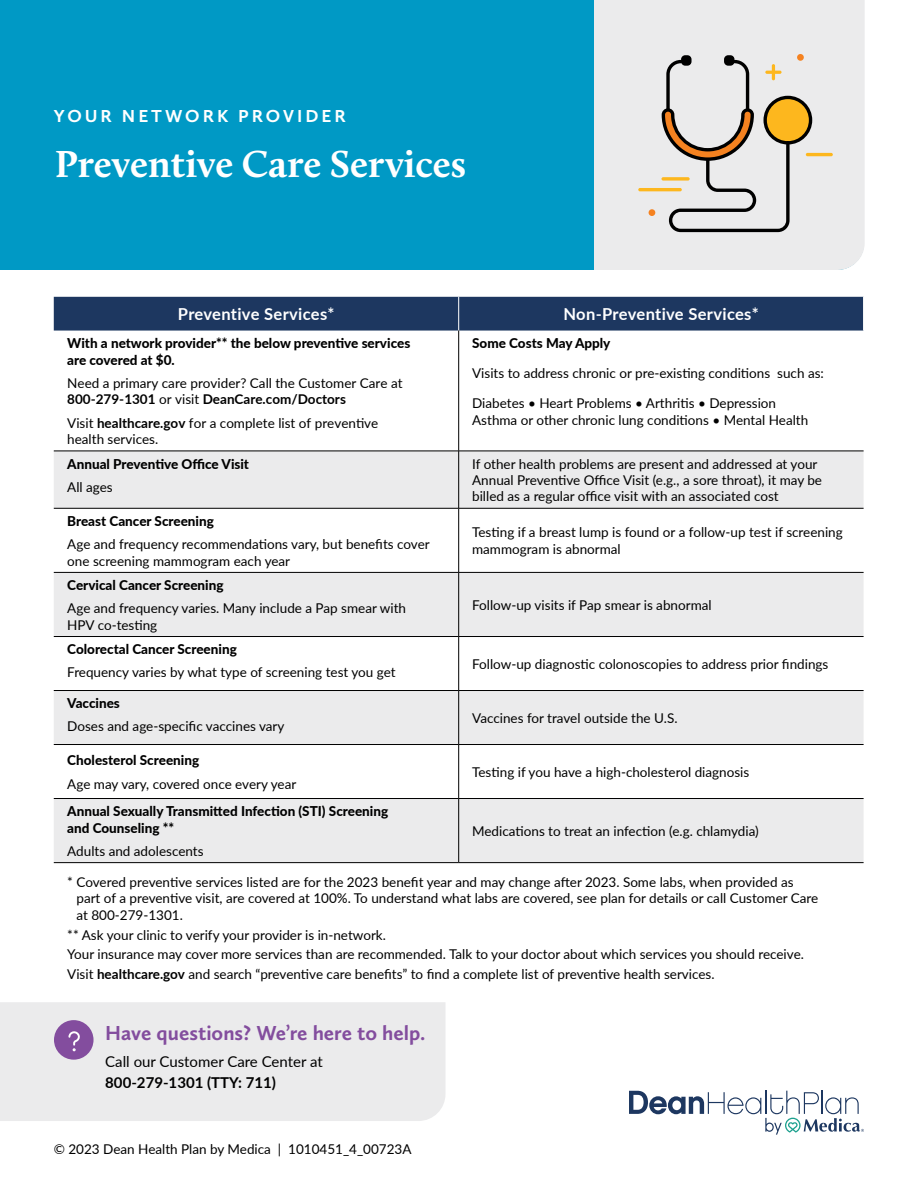
<style>
.page{position:relative;width:918px;height:1188px;background:#fff}
.page>*{position:absolute;margin:0;border:0;box-sizing:border-box;transform-origin:0 0}
.t1{font:700 39px "Calluna";color:#fff}
.t2{font:700 21px "Calluna Sans";color:#834d9e}
.t3{font:700 18px "Calluna Sans";letter-spacing:.165em;color:#fff}
.t4{font:700 16.5px "Lato";letter-spacing:.02em;color:#fff}
.t5{font:15px "Lato";color:#000}
.t6{font:700 15px "Lato";color:#000}
.t7{font:13.5px/16.5px "Lato";color:#000}
.t8{font:800 13.5px/16.5px "Lato";color:#000}
.s1{font-weight:700}
</style>
<div class="page">
<div style="left:0;top:0;width:594px;height:270px;background:#0099c5"></div>
<div style="left:0;top:1002px;width:446px;height:119px;background:#ebebec"></div>
<div style="left:54px;top:297px;width:809px;height:34px;background:#1d3760"></div>
<svg style="left:54px;top:452px;width:810px;height:410px;fill:#ebebec"></svg>
<hr style="left:458px;top:297px;width:1px;height:34px;background:#fff">
<hr style="left:458px;top:331px;width:1px;height:120px;background:#000">
<hr style="left:54px;top:451px;width:405px;height:1px;background:#000">
<hr style="left:459px;top:451px;width:405px;height:1px;background:#000">
<hr style="left:458px;top:451px;width:1px;height:57px;background:#000">
<hr style="left:54px;top:508px;width:405px;height:1px;background:#000">
<hr style="left:459px;top:508px;width:405px;height:1px;background:#000">
<hr style="left:458px;top:508px;width:1px;height:64px;background:#000">
<hr style="left:54px;top:572px;width:405px;height:1px;background:#000">
<hr style="left:459px;top:572px;width:405px;height:1px;background:#000">
<hr style="left:458px;top:573px;width:1px;height:63px;background:#000">
<hr style="left:54px;top:636px;width:405px;height:1px;background:#000">
<hr style="left:459px;top:636px;width:405px;height:1px;background:#000">
<hr style="left:458px;top:637px;width:1px;height:53px;background:#000">
<hr style="left:54px;top:690px;width:405px;height:1px;background:#000">
<hr style="left:459px;top:690px;width:405px;height:1px;background:#000">
<hr style="left:458px;top:691px;width:1px;height:53px;background:#000">
<hr style="left:54px;top:744px;width:405px;height:1px;background:#000">
<hr style="left:459px;top:744px;width:405px;height:1px;background:#000">
<hr style="left:458px;top:745px;width:1px;height:53px;background:#000">
<hr style="left:54px;top:798px;width:405px;height:1px;background:#000">
<hr style="left:459px;top:798px;width:405px;height:1px;background:#000">
<hr style="left:458px;top:799px;width:1px;height:63px;background:#000">
<hr style="left:54px;top:862px;width:405px;height:1px;background:#000">
<hr style="left:459px;top:862px;width:405px;height:1px;background:#000">
<div style="left:594px;top:0;width:271px;height:270px;background:#ebebec"></div>
<div style="left:681px;top:55px;width:11px;height:11px;background:#000;border-radius:4px"></div>
<div style="left:724px;top:55px;width:10px;height:11px;background:#000;border-radius:4px"></div>
<div style="left:797px;top:54px;width:7px;height:7px;background:#f58220;border-radius:50%"></div>
<div style="left:649px;top:209px;width:6px;height:7px;background:#f58220;border-radius:50%"></div>
<svg style="left:662px;top:60px;width:150px;height:172px;background:#ccc5ba"></svg>
<hr style="left:806px;top:153px;width:27px;height:3px;background:#fdb71e;border-radius:2px">
<hr style="left:638px;top:188px;width:44px;height:3px;background:#fdb71e;border-radius:2px">
<svg style="left:661px;top:177px;width:29px;height:4px"></svg>
<svg style="left:629px;top:1091px;width:235px;height:44px"></svg>
<div style="left:54px;top:1020px;width:40px;height:40px;background:#834d9e;border-radius:50%"></div>
<svg style="left:68px;top:1031px;width:12px;height:21px"></svg>
<h3 class="t3" style="left:54px;top:104px;width:293px">YOUR NETWORK PROVIDER</h3>
<h1 class="t1" style="left:55px;top:140px;width:413px">Preventive Care Services</h1>
<p class="t4" style="left:178px;top:302px;width:158px">Preventive Services*</p>
<p class="t4" style="left:563px;top:302px;width:197px">Non-Preventive Services*</p>
<p class="t8" style="left:67px;top:334px;width:345px">With a network provider** the below preventive services are covered at $0.</p>
<p class="t7" style="left:67px;top:374px;width:337px">Need a primary care provider? Call the Customer Care at<br><span class="s1">800-279-1301</span> or visit <span class="s1">DeanCare.com/Doctors</span></p>
<p class="t7" style="left:67px;top:414px;width:313px">Visit <span class="s1">healthcare.gov</span> for a complete list of preventive health services.</p>
<p class="t8" style="left:472px;top:334px;width:140px">Some Costs May Apply</p>
<p class="t7" style="left:472px;top:364px;width:353px">Visits to address chronic or pre-existing conditions such as:</p>
<p class="t7" style="left:472px;top:394px;width:338px">Diabetes • Heart Problems • Arthritis • Depression<br>Asthma or other chronic lung conditions • Mental Health</p>
<p class="t8" style="left:67px;top:455px;width:183px">Annual Preventive Office Visit</p>
<p class="t7" style="left:67px;top:478px;width:47px">All ages</p>
<p class="t7" style="left:472px;top:455px;width:351px">If other health problems are present and addressed at your<br>Annual Preventive Office Visit (e.g., a sore throat), it may be billed as a regular office visit with an associated cost</p>
<p class="t8" style="left:67px;top:512px;width:148px">Breast Cancer Screening</p>
<p class="t7" style="left:67px;top:535px;width:364px">Age and frequency recommendations vary, but benefits cover one screening mammogram each year</p>
<p class="t7" style="left:472px;top:524px;width:372px">Testing if a breast lump is found or a follow-up test if screening mammogram is abnormal</p>
<p class="t8" style="left:67px;top:576px;width:158px">Cervical Cancer Screening</p>
<p class="t7" style="left:67px;top:599px;width:340px">Age and frequency varies. Many include a Pap smear with<br>HPV co-testing</p>
<p class="t7" style="left:472px;top:596px;width:241px">Follow-up visits if Pap smear is abnormal</p>
<p class="t8" style="left:67px;top:640px;width:171px">Colorectal Cancer Screening</p>
<p class="t7" style="left:67px;top:664px;width:330px">Frequency varies by what type of screening test you get</p>
<p class="t7" style="left:472px;top:655px;width:358px">Follow-up diagnostic colonoscopies to address prior findings</p>
<p class="t8" style="left:67px;top:694px;width:54px">Vaccines</p>
<p class="t7" style="left:67px;top:718px;width:219px">Doses and age-specific vaccines vary</p>
<p class="t8" style="left:67px;top:752px;width:133px">Cholesterol Screening</p>
<p class="t7" style="left:67px;top:775px;width:231px">Age may vary, covered once every year</p>
<p class="t7" style="left:472px;top:709px;width:207px">Vaccines for travel outside the U.S.</p>
<p class="t7" style="left:472px;top:763px;width:279px">Testing if you have a high-cholesterol diagnosis</p>
<p class="t8" style="left:67px;top:802px;width:322px">Annual Sexually Transmitted Infection (STI) Screening and Counseling **</p>
<p class="t7" style="left:67px;top:842px;width:138px">Adults and adolescents</p>
<p class="t7" style="left:472px;top:822px;width:288px">Medications to treat an infection (e.g. chlamydia)</p>
<p class="t7" style="left:76px;top:873px;width:743px;text-indent:-9px">* Covered preventive services listed are for the 2023 benefit year and may change after 2023. Some labs, when provided as part of a preventive visit, are covered at 100%. To understand what labs are covered, see plan for details or call Customer Care at 800-279-1301.</p>
<p class="t7" style="left:67px;top:924px;width:738px;line-height:19.8px">** Ask your clinic to verify your provider is in-network.<br>Your insurance may cover more services than are recommended. Talk to your doctor about which services you should receive.<br>Visit <span class="s1">healthcare.gov</span> and search “preventive care benefits” to find a complete list of preventive health services.</p>
<h2 class="t2" style="left:105px;top:1020px;width:322px">Have questions? We’re here to help.</h2>
<p class="t5" style="left:105px;top:1051px;width:219px">Call our Customer Care Center at</p>
<p class="t6" style="left:105px;top:1072px;width:172px">800-279-1301 (TTY: 711)</p>
<p class="t7" style="left:54px;top:1140px;width:359px">© 2023 Dean Health Plan by Medica | 1010451_4_00723A</p>
</div>
